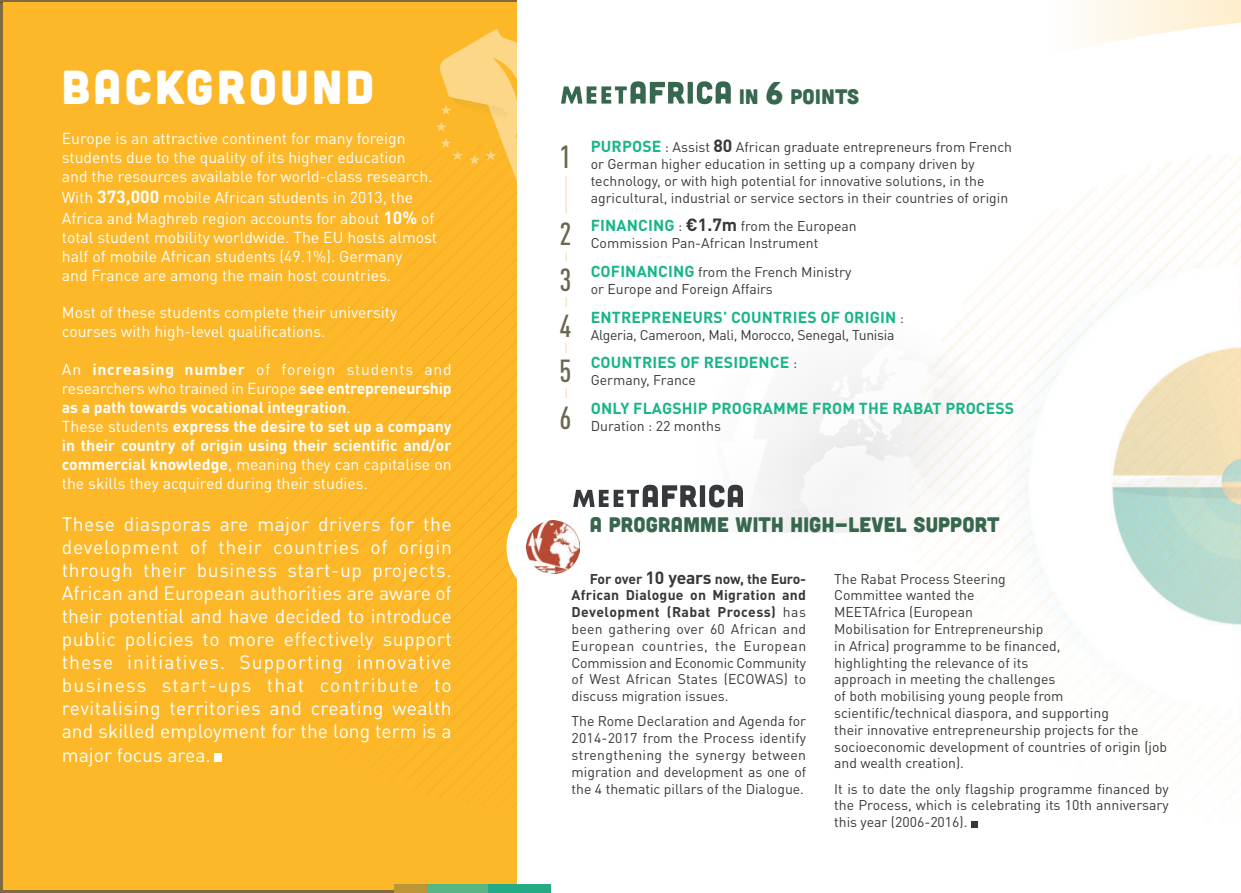
<style>
.page{position:relative;width:1241px;height:893px;background:#fff}
.page>*{position:absolute;margin:0;border:0;box-sizing:border-box;transform-origin:0 0}
.t1{font:47.77px "Cubano";letter-spacing:.075em;color:#fff}
.t2{font:500 condensed 31.5px/46px "DIN Pro";color:#6b644f;text-align:justify}
.t3{font:21px "Cubano";letter-spacing:.01em;color:#37674e}
.t4{font:19.25px/23.1px "DIN Pro";color:#fff;text-align:justify}
.t5{font:15.75px/18.9px "DIN Pro";color:#fff}
.t6{font:700 15.75px/18.9px "DIN Pro";color:#fff}
.t7{font:700 15.75px "DIN Pro";letter-spacing:.01em;color:#17b588}
.t8{font:14px/16.8px "DIN Pro";color:#383839}
.t9{font:14px "DIN Pro";letter-spacing:-.02em;color:#383839}
.s1{font-weight:700;font-size:17.5px}
.s2{font-weight:400}
.s3{font-size:31.5px}
.s4{font-weight:700;font-size:15.75px;color:#17b588}
.s5{font-weight:400;font-size:14px;color:#383839}
.s6{font-weight:700}
</style>
<div class="page">
<img style="left:516px;top:0;width:724px;height:885px">
<hr style="left:0;top:0;width:516px;height:3px;background:#624713">
<hr style="left:0;top:890px;width:516px;height:3px;background:#624713">
<div style="left:3px;top:3px;width:513px;height:887px;background:#fcb828"></div>
<svg style="left:214px;top:226px;width:302px;height:536px"></svg>
<img style="left:598px;top:307px;width:392px;height:225px">
<div style="left:687px;top:82px;width:5px;height:22px;background:#37674e"></div>
<svg style="left:696px;top:81px;width:34px;height:23px"></svg>
<svg style="left:561px;top:81px;width:123px;height:23px"></svg>
<div style="left:559px;top:131px;width:12px;height:45px;background:#fff"></div>
<div style="left:559px;top:210px;width:12px;height:42px;background:#fff"></div>
<div style="left:559px;top:256px;width:12px;height:42px;background:#fff"></div>
<div style="left:559px;top:302px;width:12px;height:42px;background:#fff"></div>
<div style="left:559px;top:347px;width:12px;height:42px;background:#fff"></div>
<div style="left:559px;top:394px;width:12px;height:42px;background:#fff"></div>
<hr style="left:565px;top:176px;width:1px;height:38px;background:#f2d9b0">
<div style="left:506px;top:496px;width:106px;height:104px;background:#fff;border-radius:50%"></div>
<img style="left:526px;top:520px;width:54px;height:53px">
<svg style="left:901px;top:0;width:339px;height:78px"></svg>
<svg style="left:436px;top:29px;width:80px;height:150px"></svg>
<div style="left:394px;top:885px;width:34px;height:8px;background:#bc9636"></div>
<div style="left:428px;top:885px;width:60px;height:8px;background:#56b784"></div>
<div style="left:488px;top:885px;width:63px;height:8px;background:#25aa86"></div>
<div style="left:699px;top:485px;width:6px;height:22px;background:#36393c"></div>
<svg style="left:709px;top:485px;width:34px;height:23px"></svg>
<svg style="left:573px;top:485px;width:124px;height:22px"></svg>
<svg style="left:970px;top:821px;width:6px;height:6px"></svg>
<div style="left:214px;top:753px;width:8px;height:8px;background:#fff"></div>
<h1 class="t1" style="left:62px;top:57px;width:314px">BACKGROUND</h1>
<p class="t5" style="left:62px;top:127px;width:372px">Europe is an attractive continent for many foreign students due to the quality of its higher education and the resources available for world-class research.</p>
<p class="t5" style="left:62px;top:185px;width:374px;line-height:21px">With <span class="s1">373,000</span> mobile African students in 2013, the<br>Africa and Maghreb region accounts for about <span class="s1">10%</span> of</p>
<p class="t5" style="left:62px;top:226px;width:377px">total student mobility worldwide. The EU hosts almost half of mobile African students (49.1%). Germany<br>and France are among the main host countries.</p>
<p class="t5" style="left:62px;top:302px;width:336px">Most of these students complete their university courses with high-level qualifications.</p>
<p class="t6" style="left:62px;top:358px;width:391px"><span class="s2">An</span> increasing number <span class="s2">of foreign students and researchers who trained in Europe</span> see entrepreneurship as a path towards vocational integration<span class="s2">.<br>These students</span> express the desire to set up a company in their country of origin using their scientific and/or commercial knowledge<span class="s2">, meaning they can capitalise on the skills they acquired during their studies.</span></p>
<p class="t4" style="left:62px;top:510px;width:391px">These diasporas are major drivers for the development of their countries of origin through their business start-up projects.<br>African and European authorities are aware of their potential and have decided to introduce public policies to more effectively support these initiatives. Supporting innovative business start-ups that contribute to revitalising territories and creating wealth and skilled employment for the long term is a major focus area.</p>
<h2 class="t2" style="left:559px;top:131px;width:14px">1</h2>
<h2 class="t2" style="left:559px;top:208px;width:14px">2<br>3<br>4<br>5<br>6</h2>
<h3 class="t3" style="left:739px;top:83px;width:122px">IN <span class="s3">6</span> POINTS</h3>
<p class="t8" style="left:590px;top:137px;width:423px"><span class="s4">PURPOSE</span> : Assist <span class="s1">80</span> African graduate entrepreneurs from French or German higher education in setting up a company driven by technology, or with high potential for innovative solutions, in the agricultural, industrial or service sectors in their countries of origin</p>
<p class="t8" style="left:590px;top:217px;width:267px"><span class="s4">FINANCING</span> : <span class="s1">€1.7m</span> from the European<br>Commission Pan-African Instrument</p>
<p class="t8" style="left:590px;top:262px;width:262px"><span class="s4">COFINANCING</span> from the French Ministry or Europe and Foreign Affairs</p>
<p class="t7" style="left:590px;top:304px;width:314px">ENTREPRENEURS’ COUNTRIES OF ORIGIN <span class="s5">:</span></p>
<p class="t9" style="left:590px;top:323px;width:305px">Algeria, Cameroon, Mali, Morocco, Senegal, Tunisia</p>
<p class="t7" style="left:590px;top:349px;width:208px">COUNTRIES OF RESIDENCE <span class="s5">:</span></p>
<p class="t8" style="left:590px;top:370px;width:107px">Germany, France</p>
<p class="t7" style="left:590px;top:395px;width:425px">ONLY FLAGSHIP PROGRAMME FROM THE RABAT PROCESS</p>
<p class="t8" style="left:590px;top:416px;width:132px">Duration : 22 months</p>
<h3 class="t3" style="left:589px;top:511px;width:411px">A PROGRAMME WITH HIGH-LEVEL SUPPORT</h3>
<p class="t8" style="left:571px;top:569px;width:236px;text-align:justify;text-indent:18px"><span class="s6">For over</span> <span class="s1">10 years</span> <span class="s6">now, the Euro-African Dialogue on Migration and Development (Rabat Process)</span> has been gathering over 60 African and European countries, the European Commission and Economic Community of West African States (ECOWAS) to discuss migration issues.</p>
<p class="t8" style="left:571px;top:712px;width:236px;text-align:justify">The Rome Declaration and Agenda for 2014-2017 from the Process identify strengthening the synergy between migration and development as one of the 4 thematic pillars of the Dialogue.</p>
<p class="t8" style="left:834px;top:569px;width:334px">The Rabat Process Steering<br>Committee wanted the<br>MEETAfrica (European<br>Mobilisation for Entrepreneurship<br>in Africa) programme to be financed,<br>highlighting the relevance of its<br>approach in meeting the challenges<br>of both mobilising young people from scientific/technical diaspora, and supporting<br>their innovative entrepreneurship projects for the socioeconomic development of countries of origin (job and wealth creation).</p>
<p class="t8" style="left:834px;top:779px;width:336px;text-align:justify">It is to date the only flagship programme financed by the Process, which is celebrating its 10th anniversary this year (2006-2016).</p>
</div>
